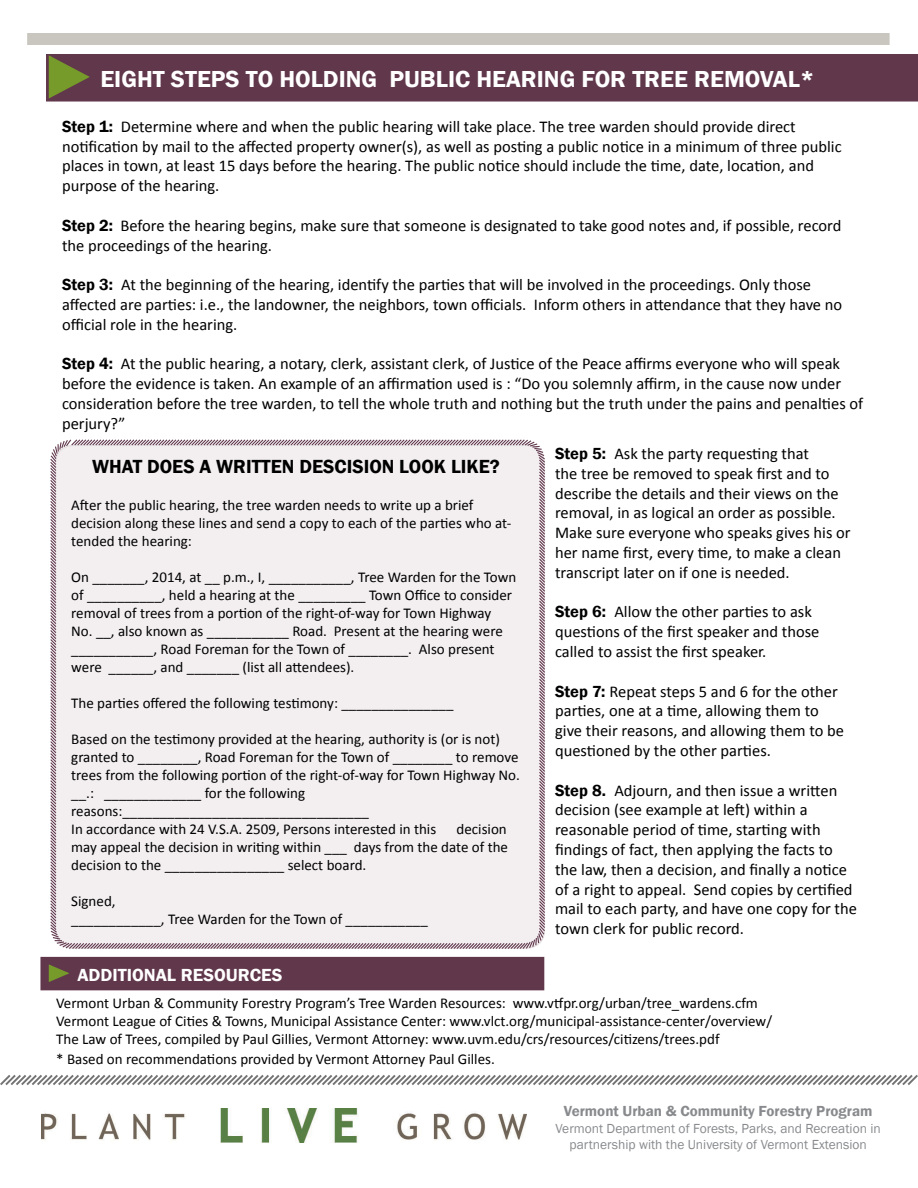
<style>
.page{position:relative;width:918px;height:1188px;background:#fff}
.page>*{position:absolute;margin:0;border:0;box-sizing:border-box;transform-origin:0 0}
.t1{font:600 23.85px "Franklin Gothic";color:#fff}
.t2{font:600 19.5px "Franklin Gothic";color:#000}
.t3{font:600 18px "Franklin Gothic";color:#fff}
.t4{font:16.5px/19.8px "Calibri";color:#000}
.t5{font:15px/18px "Calibri";color:#000}
.t6{font:600 15px "Franklin Gothic";color:#888a8d}
.t7{font:13.5px/16.2px "Franklin Gothic";color:#888a8d;text-align:center}
.s1{font-family:"Franklin Gothic";font-weight:600}
</style>
<div class="page">
<div style="left:47px;top:55px;width:870px;height:46px;background:#60374b"></div>
<div style="left:46px;top:54px;width:872px;height:48px;border:2px solid #60374b"></div>
<svg style="left:48px;top:54px;width:42px;height:46px"></svg>
<img style="left:42px;top:1108px;width:485px;height:34px">
<div style="left:40px;top:957px;width:504px;height:33px;background:#60374b"></div>
<svg style="left:48px;top:964px;width:21px;height:18px"></svg>
<div style="left:27px;top:33px;width:863px;height:11px;background:#c8c6bf"></div>
<svg style="left:0;top:1075px;width:918px;height:10px"></svg>
<div style="left:50px;top:439px;width:495px;height:510px;background:#f3eff1"></div>
<h1 class="t1" style="left:100px;top:64px;width:28px">EIGHT</h1>
<h1 class="t1" style="left:171px;top:64px;width:29px">STEPS</h1>
<h1 class="t1" style="left:246px;top:64px;width:106px">TO HOLDING</h1>
<h1 class="t1" style="left:389px;top:64px;width:15px">PUBLIC</h1>
<h1 class="t1" style="left:476px;top:64px;width:31px">HEARING</h1>
<h1 class="t1" style="left:581px;top:64px;width:16px">FOR</h1>
<h1 class="t1" style="left:632px;top:64px;width:27px">TREE</h1>
<h1 class="t1" style="left:694px;top:64px;width:16px">REMOVAL</h1>
<h1 class="t1" style="left:800px;top:64px;width:16px">*</h1>
<p class="t4" style="left:62px;top:117px;width:781px"><span class="s1">STEP 1:</span> Determine where and when the public hearing will take place. The tree warden should provide direct notification by mail to the affected property owner(s), as well as posting a public notice in a minimum of three public places in town, at least 15 days before the hearing. The public notice should include the time, date, location, and purpose of the hearing.</p>
<p class="t4" style="left:62px;top:216px;width:781px"><span class="s1">STEP 2:</span> Before the hearing begins, make sure that someone is designated to take good notes and, if possible, record the proceedings of the hearing.</p>
<p class="t4" style="left:62px;top:275px;width:782px"><span class="s1">STEP 3:</span> At the beginning of the hearing, identify the parties that will be involved in the proceedings. Only those affected are parties: i.e., the landowner, the neighbors, town officials. Inform others in attendance that they have no official role in the hearing.</p>
<p class="t4" style="left:62px;top:354px;width:803px"><span class="s1">STEP 4:</span> At the public hearing, a notary, clerk, assistant clerk, of Justice of the Peace affirms everyone who will speak before the evidence is taken. An example of an affirmation used is : “Do you solemnly affirm, in the cause now under consideration before the tree warden, to tell the whole truth and nothing but the truth under the pains and penalties of perjury?”</p>
<p class="t2" style="left:92px;top:454px;width:409px">WHAT DOES A WRITTEN DESCISION LOOK LIKE?</p>
<p class="t5" style="left:71px;top:497px;width:442px">After the public hearing, the tree warden needs to write up a brief decision along these lines and send a copy to each of the parties who at&shy;tended the hearing:</p>
<p class="t5" style="left:71px;top:569px;width:447px">On _______, 2014, at __ p.m., I, ___________, Tree Warden for the Town of __________, held a hearing at the _________ Town Office to consider removal of trees from a portion of the right-of-way for Town Highway No. __, also known as ___________ Road. Present at the hearing were ___________, Road Foreman for the Town of ________. Also present were ______, and _______ (list all attendees).</p>
<p class="t5" style="left:71px;top:695px;width:384px">The parties offered the following testimony: _______________</p>
<p class="t5" style="left:71px;top:731px;width:450px">Based on the testimony provided at the hearing, authority is (or is not) granted to ________, Road Foreman for the Town of ________ to remove trees from the following portion of the right-of-way for Town Highway No. __.: _____________ for the following reasons:_________________________________<br>In accordance with 24 V.S.A. 2509, Persons interested in this</p>
<p class="t4" style="left:555px;top:444px;width:297px"><span class="s1">STEP 5:</span> Ask the party requesting that<br>the tree be removed to speak first and to describe the details and their views on the removal, in as logical an order as possible.<br>Make sure everyone who speaks gives his or her name first, every time, to make a clean transcript later on if one is needed.</p>
<p class="t4" style="left:555px;top:602px;width:266px"><span class="s1">STEP 6:</span> Allow the other parties to ask questions of the first speaker and those called to assist the first speaker.</p>
<p class="t4" style="left:555px;top:681px;width:291px"><span class="s1">STEP 7:</span> Repeat steps 5 and 6 for the other parties, one at a time, allowing them to give their reasons, and allowing them to be questioned by the other parties.</p>
<p class="t4" style="left:555px;top:780px;width:303px"><span class="s1">STEP 8.</span> Adjourn, and then issue a written decision (see example at left) within a reasonable period of time, starting with findings of fact, then applying the facts to the law, then a decision, and finally a notice of a right to appeal. Send copies by certified mail to each party, and have one copy for the town clerk for public record.</p>
<p class="t5" style="left:71px;top:821px;width:438px;text-align:justify;text-indent:385px">decision may appeal the decision in writing within ___ days from the date of the decision to the ________________ select board.</p>
<p class="t5" style="left:71px;top:893px;width:358px">Signed,<br>____________, Tree Warden for the Town of ___________</p>
<p class="t3" style="left:77px;top:964px;width:45px">ADDITIONAL</p>
<p class="t3" style="left:181px;top:964px;width:25px">RESOURCES</p>
<p class="t5" style="left:56px;top:994px;width:717px">Vermont Urban &amp; Community Forestry Program’s Tree Warden Resources: www.vtfpr.org/urban/tree_wardens.cfm<br>Vermont League of Cities &amp; Towns, Municipal Assistance Center: www.vlct.org/municipal-assistance-center/overview/<br>The Law of Trees, compiled by Paul Gillies, Vermont Attorney: www.uvm.edu/crs/resources/citizens/trees.pdf</p>
<p class="t5" style="left:56px;top:1050px;width:440px">* Based on recommendations provided by Vermont Attorney Paul Gilles.</p>
<p class="t6" style="left:564px;top:1102px;width:310px">VERMONT URBAN &amp; COMMUNITY FORESTRY PROGRAM</p>
<p class="t7" style="left:556px;top:1120px;width:327px">Vermont Department of Forests, Parks, and Recreation in partnership with the University of Vermont Extension</p>
</div>
